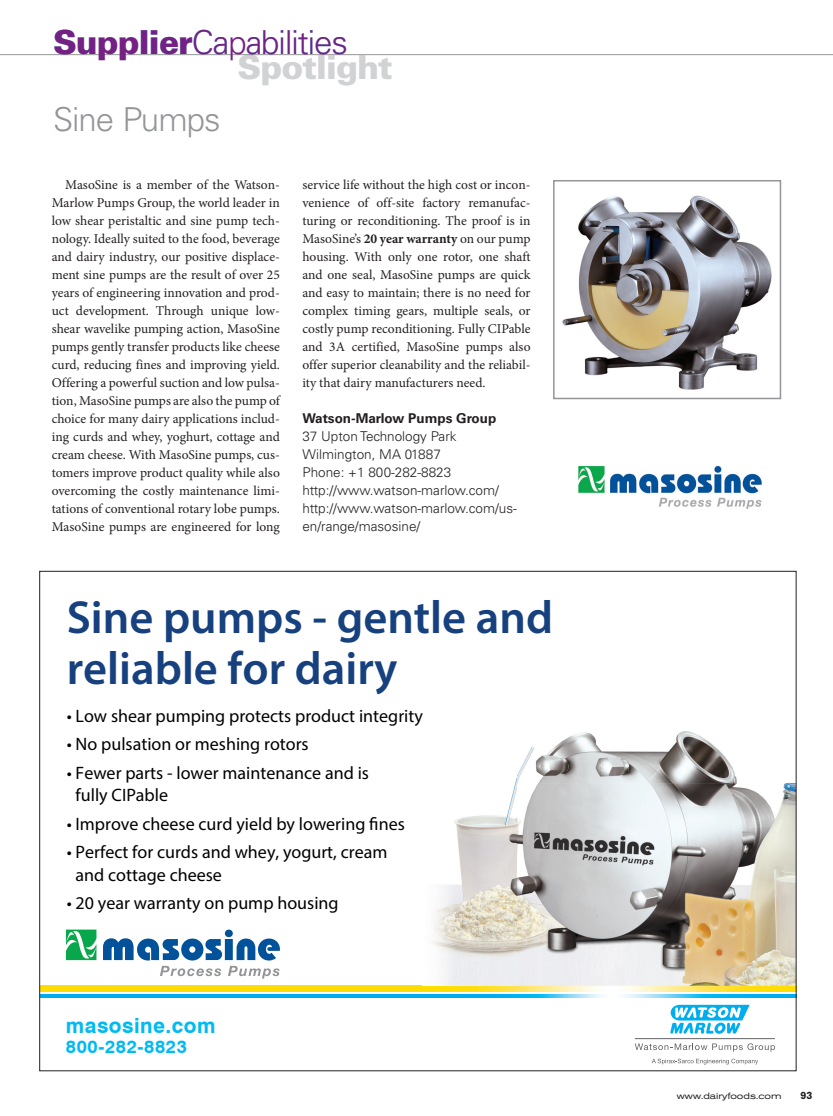
<style>
.page{position:relative;width:833px;height:1116px;background:#fff}
.page>*{position:absolute;margin:0;border:0;box-sizing:border-box;transform-origin:0 0}
.t1{font:600 46.5px/51px "Myriad Pro";color:#16407e}
.t2{font:300 33px "Univers";letter-spacing:-.03em;color:#752183}
.t3{font:900 33px "Univers";letter-spacing:-.03em;color:#d1d2d4}
.t4{font:300 33px "Univers";letter-spacing:-.03em;color:#939598}
.t5{font:700 21px "Swiss 721 BT";letter-spacing:.02em;color:#00baf1}
.t6{font:18px/22.5px "Myriad Pro";color:#000}
.t7{font:700 18px "Swiss 721 BT";letter-spacing:.035em;color:#00baf1}
.t8{font:13.5px/18px "Minion Pro";letter-spacing:-.005em;color:#231f20;text-align:justify}
.t9{font:300 13.5px/18px "Univers";color:#231f20}
.t10{font:700 13.5px "Univers";color:#231f20}
.t11{font:700 10.5px "Akzidenz Grotesk BE";color:#231f20}
.t12{font:expanded 9px "Akzidenz Grotesk BE";color:#231f20}
.s1{font-weight:900}
.s2{font-weight:700}
</style>
<div class="page">
<hr style="left:0;top:54px;width:832px;height:1px;background:#939598">
<svg style="left:103px;top:930px;width:176px;height:48px"></svg>
<svg style="left:66px;top:930px;width:30px;height:31px"></svg>
<svg style="left:670px;top:1005px;width:79px;height:29px"></svg>
<svg style="left:634px;top:1043px;width:141px;height:9px"></svg>
<hr style="left:634px;top:1038px;width:140px;height:1px;background:#636366">
<svg style="left:652px;top:1059px;width:106px;height:6px"></svg>
<img style="left:41px;top:986px;width:753px;height:6px">
<img style="left:41px;top:994px;width:753px;height:3px">
<img style="left:516px;top:731px;width:274px;height:52px">
<img style="left:516px;top:783px;width:278px;height:203px">
<img style="left:432px;top:781px;width:84px;height:204px">
<img style="left:563px;top:195px;width:208px;height:194px">
<div style="left:553px;top:180px;width:228px;height:219px;border:2px solid #939598"></div>
<img style="left:578px;top:466px;width:184px;height:43px">
<h2 class="t2" style="left:53px;top:23px;width:296px"><span class="s1">Supplier</span>Capabilities</h2>
<h2 class="t3" style="left:238px;top:46px;width:157px">Spotlight</h2>
<h2 class="t4" style="left:53px;top:99px;width:169px">Sine Pumps</h2>
<p class="t8" style="left:52px;top:176px;width:230px;text-indent:14px">MasoSine is a member of the Watson-Marlow Pumps Group, the world leader in low shear peristaltic and sine pump tech&shy;nology. Ideally suited to the food, beverage and dairy industry, our positive displace&shy;ment sine pumps are the result of over 25 years of engineering innovation and prod&shy;uct development. Through unique low&shy;shear wavelike pumping action, MasoSine pumps gently transfer products like cheese curd, reducing fines and improving yield.<br>Offering a powerful suction and low pulsa&shy;tion, MasoSine pumps are also the pump of choice for many dairy applications includ&shy;ing curds and whey, yoghurt, cottage and cream cheese. With MasoSine pumps, cus&shy;tomers improve product quality while also overcoming the costly maintenance limi&shy;tations of conventional rotary lobe pumps.<br>MasoSine pumps are engineered for long</p>
<p class="t8" style="left:302px;top:176px;width:230px">service life without the high cost or incon&shy;venience of off-site factory remanufac&shy;turing or reconditioning. The proof is in MasoSine’s <span class="s2">20 year warranty</span> on our pump housing. With only one rotor, one shaft and one seal, MasoSine pumps are quick and easy to maintain; there is no need for complex timing gears, multiple seals, or costly pump reconditioning. Fully CIPable and 3A certified, MasoSine pumps also offer superior cleanability and the reliabil&shy;ity that dairy manufacturers need.</p>
<p class="t10" style="left:302px;top:410px;width:195px">Watson-Marlow Pumps Group</p>
<p class="t9" style="left:302px;top:427px;width:216px">37 Upton Technology Park<br>Wilmington, MA 01887<br>Phone: +1 800-282-8823 http://www.watson-marlow.com/ http://www.watson-marlow.com/us&shy;en/range/masosine/</p>
<h1 class="t1" style="left:67px;top:591px;width:488px">Sine pumps - gentle and reliable for dairy</h1>
<h3 class="t6" style="left:67px;top:704px;width:357px">• Low shear pumping protects product integrity</h3>
<h3 class="t6" style="left:67px;top:733px;width:243px">• No pulsation or meshing rotors</h3>
<h3 class="t6" style="left:76px;top:761px;width:295px;text-indent:-9px">• Fewer parts - lower maintenance and is fully CIPable</h3>
<h3 class="t6" style="left:67px;top:812px;width:339px">• Improve cheese curd yield by lowering fines</h3>
<h3 class="t6" style="left:76px;top:841px;width:313px;text-indent:-9px">• Perfect for curds and whey, yogurt, cream and cottage cheese</h3>
<h3 class="t6" style="left:67px;top:892px;width:273px">• 20 year warranty on pump housing</h3>
<h3 class="t5" style="left:66px;top:1013px;width:151px">masosine.com</h3>
<h3 class="t7" style="left:66px;top:1036px;width:123px">800-282-8823</h3>
<p class="t12" style="left:676px;top:1091px;width:106px">www.dairyfoods.com</p>
<p class="t11" style="left:800px;top:1089px;width:13px">93</p>
</div>
